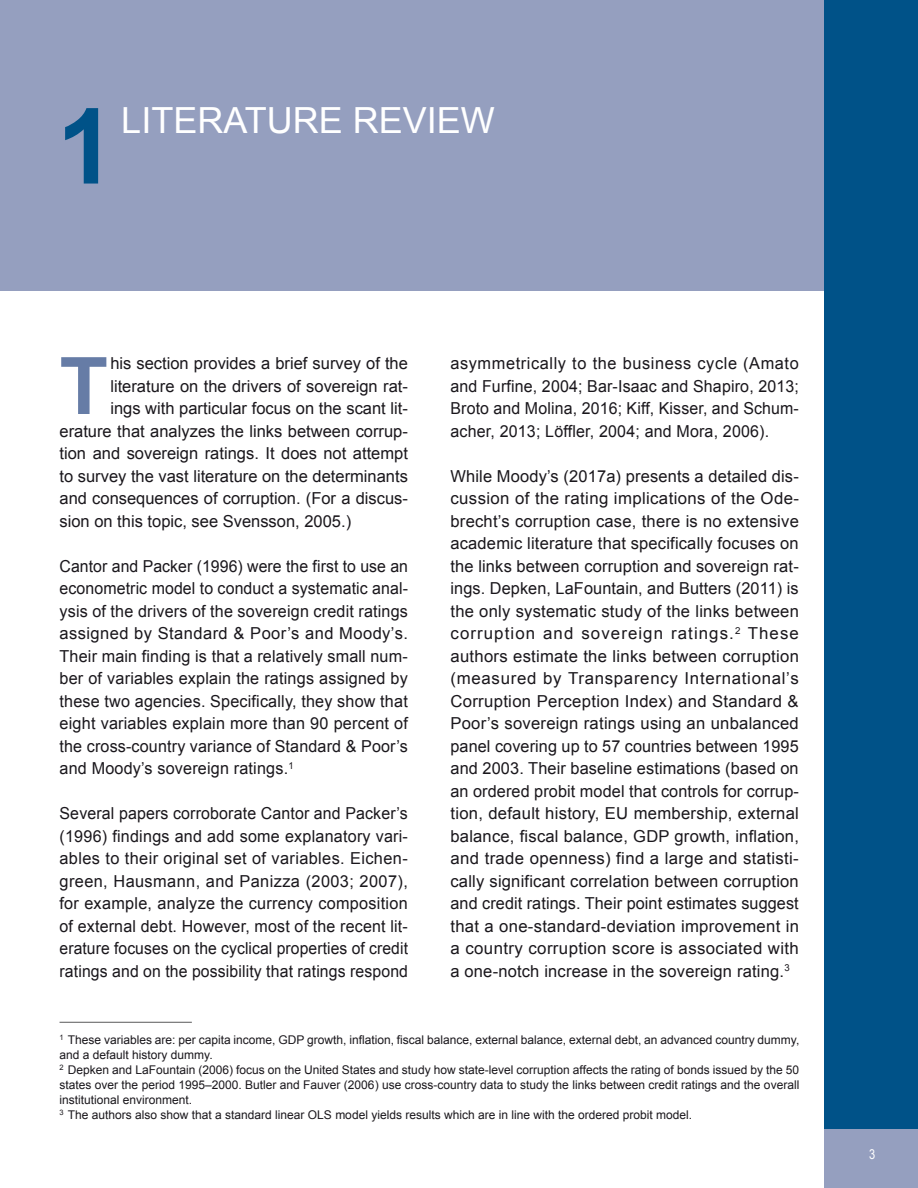
<style>
.page{position:relative;width:918px;height:1188px;background:#fff}
.page>*{position:absolute;margin:0;border:0;box-sizing:border-box;transform-origin:0 0}
.t1{font:700 105px "Arial";color:#005288}
.t2{font:700 79.35px "Arial";color:#667ca6}
.t3{font:36px "Arial";color:#fff}
.t4{font:16.5px/22.5px "Arial";color:#1a171c;text-align:justify}
.t5{font:16.5px/22.5px "Arial";color:#1a171c;text-align:justify;scale:.96 1}
.t6{font:13.5px "Arial Narrow";color:#fff}
.t7{font:12px/15px "Arial";color:#1a171c}
</style>
<div class="page">
<div style="left:0;top:0;width:826px;height:290px;background:#959fbf"></div>
<div style="left:824px;top:0;width:94px;height:1188px;background:#005288"></div>
<div style="left:824px;top:1130px;width:94px;height:58px;background:#959fbf"></div>
<hr style="left:60px;top:1022px;width:132px;height:1px;background:#58585a">
<h1 class="t1" style="left:57px;top:77px;width:60px">1</h1>
<h3 class="t3" style="left:121px;top:100px;width:375px">LITERATURE REVIEW</h3>
<h2 class="t2" style="left:60px;top:333px;width:50px">T</h2>
<p class="t4" style="left:110px;top:352px;width:299px">his section provides a brief survey of the</p>
<p class="t4" style="left:110px;top:374px;width:299px">literature on the drivers of sovereign rat-</p>
<p class="t4" style="left:110px;top:397px;width:299px">ings with particular focus on the scant lit-</p>
<p class="t4" style="left:60px;top:419px;width:350px">erature that analyzes the links between corrup-</p>
<p class="t4" style="left:60px;top:442px;width:350px">tion and sovereign ratings. It does not attempt</p>
<p class="t4" style="left:60px;top:464px;width:350px">to survey the vast literature on the determinants</p>
<p class="t4" style="left:60px;top:487px;width:350px">and consequences of corruption. (For a discus-</p>
<p class="t4" style="left:60px;top:509px;width:293px">sion on this topic, see Svensson, 2005.)</p>
<p class="t5" style="left:60px;top:554px;width:365px">Cantor and Packer (1996) were the first to use an econometric model to conduct a systematic anal&shy;ysis of the drivers of the sovereign credit ratings assigned by Standard &amp; Poor’s and Moody’s.<br>Their main finding is that a relatively small num&shy;ber of variables explain the ratings assigned by these two agencies. Specifically, they show that eight variables explain more than 90 percent of the cross-country variance of Standard &amp; Poor’s and Moody’s sovereign ratings.<sup>1</sup></p>
<p class="t4" style="left:60px;top:802px;width:350px">Several papers corroborate Cantor and Packer’s (1996) findings and add some explanatory vari&shy;ables to their original set of variables. Eichen&shy;green, Hausmann, and Panizza (2003; 2007), for example, analyze the currency composition of external debt. However, most of the recent lit&shy;erature focuses on the cyclical properties of credit ratings and on the possibility that ratings respond</p>
<p class="t4" style="left:450px;top:352px;width:350px">asymmetrically to the business cycle (Amato and Furfine, 2004; Bar-Isaac and Shapiro, 2013; Broto and Molina, 2016; Kiff, Kisser, and Schum&shy;acher, 2013; Löffler, 2004; and Mora, 2006).</p>
<p class="t4" style="left:450px;top:464px;width:350px">While Moody’s (2017a) presents a detailed dis&shy;cussion of the rating implications of the Ode&shy;brecht’s corruption case, there is no extensive academic literature that specifically focuses on the links between corruption and sovereign rat&shy;ings. Depken, LaFountain, and Butters (2011) is the only systematic study of the links between corruption and sovereign ratings.<sup>2</sup> These authors estimate the links between corruption (measured by Transparency International’s Corruption Perception Index) and Standard &amp; Poor’s sovereign ratings using an unbalanced panel covering up to 57 countries between 1995 and 2003. Their baseline estimations (based on an ordered probit model that controls for corrup&shy;tion, default history, EU membership, external balance, fiscal balance, GDP growth, inflation, and trade openness) find a large and statisti&shy;cally significant correlation between corruption and credit ratings. Their point estimates suggest that a one-standard-deviation improvement in a country corruption score is associated with a one-notch increase in the sovereign rating.<sup>3</sup></p>
<p class="t7" style="left:60px;top:1033px;width:741px"><sup>1</sup> These variables are: per capita income, GDP growth, inflation, fiscal balance, external balance, external debt, an advanced country dummy, and a default history dummy.<br><sup>2</sup> Depken and LaFountain (2006) focus on the United States and study how state-level corruption affects the rating of bonds issued by the 50 states over the period 1995–2000. Butler and Fauver (2006) use cross-country data to study the links between credit ratings and the overall institutional environment.<br><sup>3</sup> The authors also show that a standard linear OLS model yields results which are in line with the ordered probit model.</p>
<p class="t6" style="left:869px;top:1144px;width:8px">3</p>
</div>
